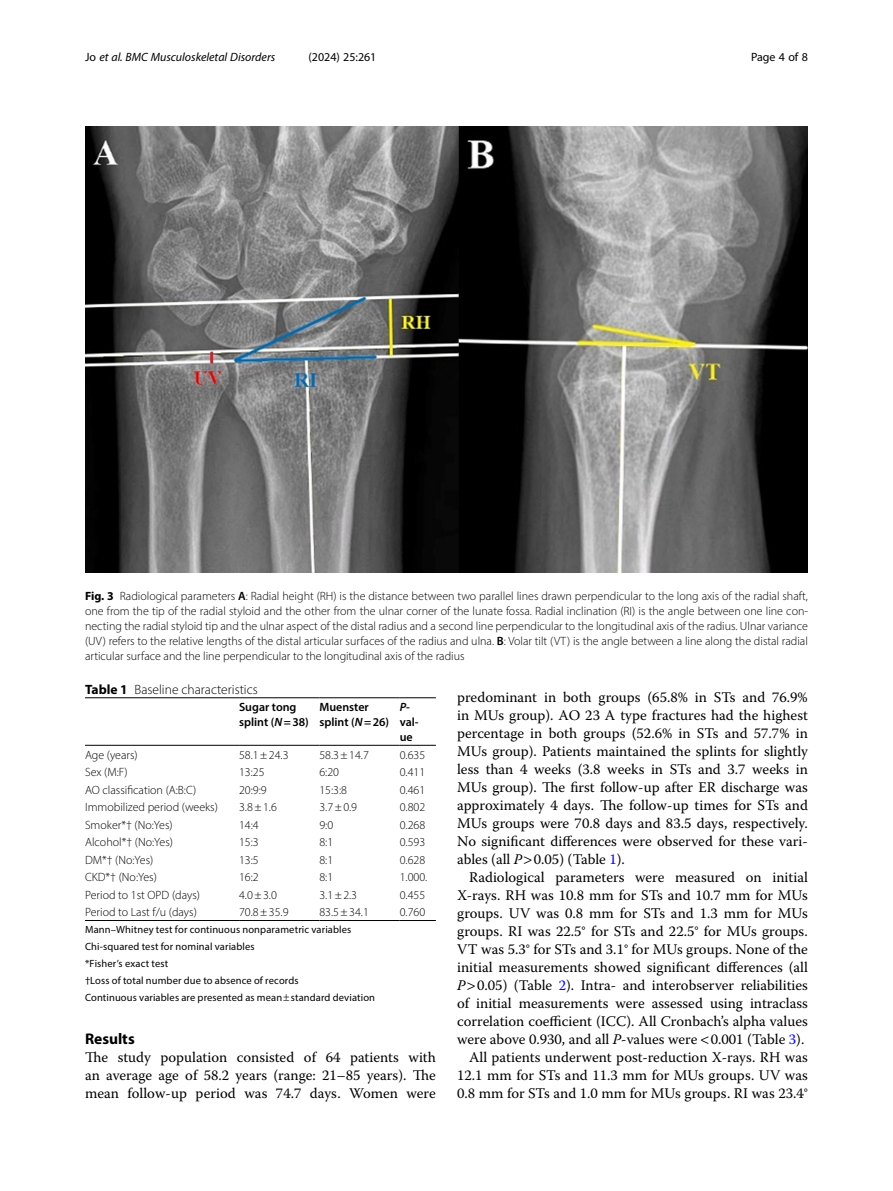
<style>
.page{position:relative;width:893px;height:1191px;background:#fff}
.page>*{position:absolute;margin:0;border:0;box-sizing:border-box;transform-origin:0 0}
.Head_1{font:700 15.45px "Myriad Pro";color:#000}
.Body_Text_Indent{font:14.7px/18px "Warnock Pro";color:#000;text-align:justify}
.Body_Text{font:14.7px/18px "Warnock Pro";color:#000;text-align:justify}
.Table_Caption{font:300 13.5px "Myriad Pro";color:#000}
.Figure_Caption{font:300 12px/15px "Myriad Pro";color:#000;text-align:justify}
.Table_Body{font:300 12px "Myriad Pro";color:#000}
.Table_Body_Tab1_Deci{font:300 12px "Myriad Pro";color:#000}
.Table_Head{font:600 12px/15px "Myriad Pro";color:#000}
.t1{font:italic 12px "Myriad Pro";color:#000}
.t2{font:12px "Myriad Pro";color:#000}
.Table_Footnote{font:10.5px "Myriad Pro";letter-spacing:.01em;color:#000}
.s1{font-style:normal}
.s2{font-weight:700}
.s3{font-weight:600}
.s4{font-style:italic}
.s5{color:#00f}
</style>
<div class="page">
<hr style="left:85px;top:745px;width:154px;height:1px;background:#000">
<hr style="left:239px;top:697px;width:80px;height:1px;background:#000">
<hr style="left:239px;top:745px;width:80px;height:1px;background:#000">
<hr style="left:319px;top:697px;width:81px;height:1px;background:#000">
<hr style="left:319px;top:745px;width:81px;height:1px;background:#000">
<hr style="left:400px;top:697px;width:36px;height:1px;background:#000">
<hr style="left:400px;top:745px;width:36px;height:1px;background:#000">
<hr style="left:239px;top:920px;width:80px;height:1px;background:#000">
<hr style="left:319px;top:920px;width:81px;height:1px;background:#000">
<hr style="left:400px;top:920px;width:36px;height:1px;background:#000">
<hr style="left:85px;top:920px;width:154px;height:1px;background:#000">
<hr style="left:85px;top:697px;width:154px;height:1px;background:#000">
<img style="left:85px;top:126px;width:723px;height:446px">
<p class="t1" style="left:85px;top:50px;width:192px"><span class="s1">Jo</span> et al. BMC Musculoskeletal Disorders</p>
<p class="t2" style="left:308px;top:50px;width:70px">(2024) 25:261</p>
<p class="t2" style="left:751px;top:50px;width:58px">Page 4 of 8</p>
<p class="Figure_Caption" style="left:85px;top:588px;width:724px"><span class="s2">Fig. 3</span> Radiological parameters <span class="s3">A</span>: Radial height (RH) is the distance between two parallel lines drawn perpendicular to the long axis of the radial shaft, one from the tip of the radial styloid and the other from the ulnar corner of the lunate fossa. Radial inclination (RI) is the angle between one line con&shy;necting the radial styloid tip and the ulnar aspect of the distal radius and a second line perpendicular to the longitudinal axis of the radius. Ulnar variance (UV) refers to the relative lengths of the distal articular surfaces of the radius and ulna. <span class="s3">B</span>: Volar tilt (VT) is the angle between a line along the distal radial articular surface and the line perpendicular to the longitudinal axis of the radius</p>
<p class="Table_Caption" style="left:85px;top:681px;width:174px"><span class="s2">Table 1</span> Baseline characteristics</p>
<p class="Table_Head" style="left:239px;top:699px;width:71px">Sugar tong splint (<span class="s4">N</span>=38)</p>
<p class="Table_Head" style="left:319px;top:699px;width:71px">Muenster splint (<span class="s4">N</span>=26)</p>
<p class="Table_Head" style="left:400px;top:699px;width:20px"><span class="s4">P&shy;</span>val&shy;ue</p>
<p class="Table_Body" style="left:85px;top:747px;width:54px">Age (years)</p>
<p class="Table_Body" style="left:239px;top:747px;width:51px">58.1±24.3</p>
<p class="Table_Body" style="left:319px;top:747px;width:51px">58.3±14.7</p>
<p class="Table_Body_Tab1_Deci" style="left:400px;top:747px;width:27px">0.635</p>
<p class="Table_Body" style="left:85px;top:765px;width:44px">Sex (M:F)</p>
<p class="Table_Body" style="left:239px;top:765px;width:27px">13:25</p>
<p class="Table_Body" style="left:319px;top:765px;width:21px">6:20</p>
<p class="Table_Body_Tab1_Deci" style="left:400px;top:765px;width:27px">0.411</p>
<p class="Table_Body" style="left:85px;top:782px;width:113px">AO classification (A:B:C)</p>
<p class="Table_Body" style="left:239px;top:782px;width:29px">20:9:9</p>
<p class="Table_Body" style="left:319px;top:782px;width:29px">15:3:8</p>
<p class="Table_Body_Tab1_Deci" style="left:400px;top:782px;width:27px">0.461</p>
<p class="Table_Body" style="left:85px;top:800px;width:134px">Immobilized period (weeks)</p>
<p class="Table_Body" style="left:239px;top:800px;width:39px">3.8±1.6</p>
<p class="Table_Body" style="left:319px;top:800px;width:39px">3.7±0.9</p>
<p class="Table_Body_Tab1_Deci" style="left:400px;top:800px;width:27px">0.802</p>
<p class="Table_Body" style="left:85px;top:817px;width:89px">Smoker*† (No:Yes)</p>
<p class="Table_Body" style="left:239px;top:817px;width:21px">14:4</p>
<p class="Table_Body" style="left:319px;top:817px;width:15px">9:0</p>
<p class="Table_Body_Tab1_Deci" style="left:400px;top:817px;width:27px">0.268</p>
<p class="Table_Body" style="left:85px;top:835px;width:89px">Alcohol*† (No:Yes)</p>
<p class="Table_Body" style="left:239px;top:835px;width:21px">15:3</p>
<p class="Table_Body" style="left:319px;top:835px;width:15px">8:1</p>
<p class="Table_Body_Tab1_Deci" style="left:400px;top:835px;width:27px">0.593</p>
<p class="Table_Body" style="left:85px;top:852px;width:70px">DM*† (No:Yes)</p>
<p class="Table_Body" style="left:239px;top:852px;width:21px">13:5</p>
<p class="Table_Body" style="left:319px;top:852px;width:15px">8:1</p>
<p class="Table_Body_Tab1_Deci" style="left:400px;top:852px;width:27px">0.628</p>
<p class="Table_Body" style="left:85px;top:870px;width:73px">CKD*† (No:Yes)</p>
<p class="Table_Body" style="left:239px;top:870px;width:21px">16:2</p>
<p class="Table_Body" style="left:319px;top:870px;width:15px">8:1</p>
<p class="Table_Body_Tab1_Deci" style="left:400px;top:870px;width:29px">1.000.</p>
<p class="Table_Body" style="left:85px;top:887px;width:116px">Period to 1st OPD (days)</p>
<p class="Table_Body" style="left:239px;top:887px;width:39px">4.0±3.0</p>
<p class="Table_Body" style="left:319px;top:887px;width:39px">3.1±2.3</p>
<p class="Table_Body_Tab1_Deci" style="left:400px;top:887px;width:27px">0.455</p>
<p class="Table_Body" style="left:85px;top:905px;width:113px">Period to Last f/u (days)</p>
<p class="Table_Body" style="left:239px;top:905px;width:51px">70.8±35.9</p>
<p class="Table_Body" style="left:319px;top:905px;width:51px">83.5±34.1</p>
<p class="Table_Body_Tab1_Deci" style="left:400px;top:905px;width:27px">0.760</p>
<p class="Table_Footnote" style="left:85px;top:922px;width:268px">Mann–Whitney test for continuous nonparametric variables</p>
<p class="Table_Footnote" style="left:85px;top:939px;width:171px">Chi-squared test for nominal variables</p>
<p class="Table_Footnote" style="left:85px;top:956px;width:85px">*Fisher’s exact test</p>
<p class="Table_Footnote" style="left:85px;top:973px;width:215px">†Loss of total number due to absence of records</p>
<p class="Table_Footnote" style="left:85px;top:990px;width:292px">Continuous variables are presented as mean standard deviation</p>
<p class="Head_1" style="left:85px;top:1029px;width:51px">Results</p>
<p class="Body_Text" style="left:85px;top:1048px;width:352px">The study population consisted of 64 patients with an average age of 58.2 years (range: 21–85 years). The mean follow-up period was 74.7 days. Women were</p>
<p class="Body_Text" style="left:457px;top:688px;width:352px">predominant in both groups (65.8% in STs and 76.9% in MUs group). AO 23 A type fractures had the highest percentage in both groups (52.6% in STs and 57.7% in MUs group). Patients maintained the splints for slightly less than 4 weeks (3.8 weeks in STs and 3.7 weeks in MUs group). The first follow-up after ER discharge was approximately 4 days. The follow-up times for STs and MUs groups were 70.8 days and 83.5 days, respectively.<br>No significant differences were observed for these vari&shy;ables (all <span class="s4">P</span> 0.05) (Table <span class="s5">1</span>).</p>
<p class="Body_Text_Indent" style="left:457px;top:868px;width:352px;text-indent:12px">Radiological parameters were measured on initial X-rays. RH was 10.8 mm for STs and 10.7 mm for MUs groups. UV was 0.8 mm for STs and 1.3 mm for MUs groups. RI was 22.5° for STs and 22.5° for MUs groups.<br>VT was 5.3° for STs and 3.1° for MUs groups. None of the initial measurements showed significant differences (all <span class="s4">P</span> 0.05) (Table <span class="s5">2</span>). Intra- and interobserver reliabilities of initial measurements were assessed using intraclass correlation coefficient (ICC). All Cronbach’s alpha values were above 0.930, and all <span class="s4">P</span>-values were 0.001 (Table <span class="s5">3</span>).</p>
<p class="Body_Text_Indent" style="left:457px;top:1048px;width:352px;text-indent:12px">All patients underwent post-reduction X-rays. RH was 12.1 mm for STs and 11.3 mm for MUs groups. UV was 0.8 mm for STs and 1.0 mm for MUs groups. RI was 23.4°</p>
</div>
